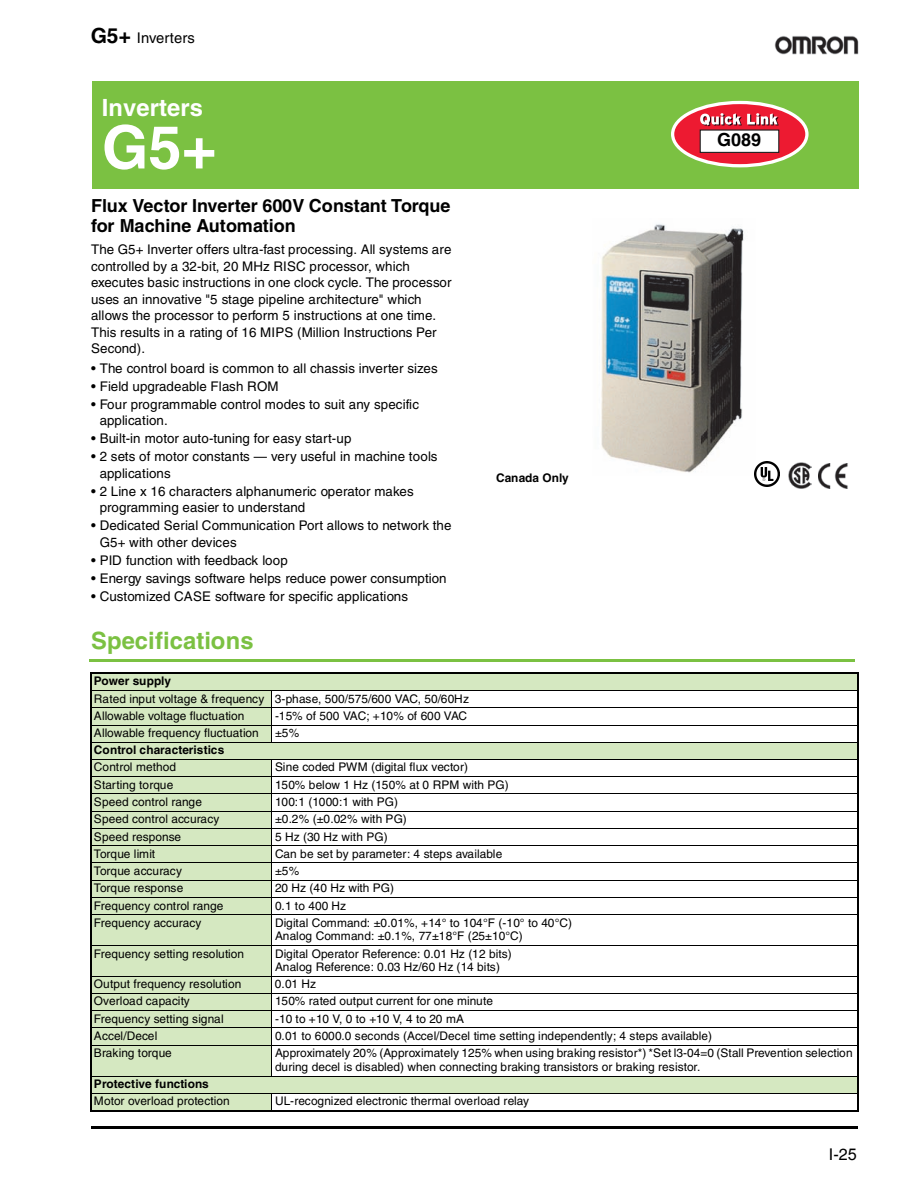
<style>
.page{position:relative;width:918px;height:1188px;background:#fff}
.page>*{position:absolute;margin:0;border:0;box-sizing:border-box;transform-origin:0 0}
.t1{font:700 59.7px "Helvetica";color:#fff}
.t2{font:700 23.7px "Helvetica";letter-spacing:.005em;color:#7bc142}
.t3{font:700 23.7px "Helvetica";letter-spacing:.005em;color:#fff}
.t4{font:700 18px/19.5px "Helvetica";letter-spacing:.005em;color:#000}
.t5{font:16.2px "Helvetica";color:#000}
.t6{font:14.7px "Helvetica";letter-spacing:.005em;color:#000}
.t7{font:13.35px/16.5px "Helvetica";letter-spacing:.01em;color:#000}
.t8{font:11.85px/13.4px "Helvetica";color:#000}
.t9{font:700 11.85px "Helvetica";letter-spacing:-.005em;color:#000}
.t10{font:11.85px "Helvetica";letter-spacing:.02em;color:#000}
.s1{font-weight:700;font-size:20.85px}
.s2{font-family:"Arial"}
</style>
<div class="page">
<hr style="left:91px;top:1126px;width:766px;height:3px;background:#000">
<img style="left:775px;top:36px;width:84px;height:19px">
<div style="left:93px;top:81px;width:766px;height:108px;background:#7bc142"></div>
<svg style="left:671px;top:101px;width:138px;height:66px"></svg>
<div style="left:700px;top:130px;width:79px;height:22px;background:#fff"></div>
<div style="left:700px;top:129px;width:79px;height:24px;border:1px solid #231f20"></div>
<img style="left:601px;top:224px;width:143px;height:249px">
<img style="left:819px;top:463px;width:29px;height:26px">
<img style="left:754px;top:461px;width:26px;height:26px">
<img style="left:788px;top:463px;width:23px;height:26px">
<svg style="left:89px;top:659px;width:766px;height:3px"></svg>
<hr style="left:89px;top:660px;width:765px;height:2px;background:#7bc142">
<div style="left:91px;top:673px;width:767px;height:17px;background:#d5e8c1"></div>
<div style="left:91px;top:690px;width:181px;height:18px;background:#d5e8c1"></div>
<div style="left:91px;top:708px;width:181px;height:17px;background:#d5e8c1"></div>
<div style="left:91px;top:725px;width:181px;height:17px;background:#d5e8c1"></div>
<div style="left:91px;top:742px;width:767px;height:18px;background:#d5e8c1"></div>
<div style="left:91px;top:760px;width:181px;height:17px;background:#d5e8c1"></div>
<div style="left:91px;top:777px;width:181px;height:17px;background:#d5e8c1"></div>
<div style="left:91px;top:794px;width:181px;height:17px;background:#d5e8c1"></div>
<div style="left:91px;top:811px;width:181px;height:17px;background:#d5e8c1"></div>
<div style="left:91px;top:828px;width:181px;height:18px;background:#d5e8c1"></div>
<div style="left:91px;top:846px;width:181px;height:17px;background:#d5e8c1"></div>
<div style="left:91px;top:863px;width:181px;height:17px;background:#d5e8c1"></div>
<div style="left:91px;top:880px;width:181px;height:17px;background:#d5e8c1"></div>
<div style="left:91px;top:897px;width:181px;height:18px;background:#d5e8c1"></div>
<div style="left:91px;top:915px;width:181px;height:30px;background:#d5e8c1"></div>
<div style="left:91px;top:945px;width:181px;height:31px;background:#d5e8c1"></div>
<div style="left:91px;top:976px;width:181px;height:18px;background:#d5e8c1"></div>
<div style="left:91px;top:994px;width:181px;height:17px;background:#d5e8c1"></div>
<div style="left:91px;top:1011px;width:181px;height:17px;background:#d5e8c1"></div>
<div style="left:91px;top:1028px;width:181px;height:17px;background:#d5e8c1"></div>
<div style="left:91px;top:1045px;width:181px;height:31px;background:#d5e8c1"></div>
<div style="left:91px;top:1076px;width:767px;height:17px;background:#d5e8c1"></div>
<div style="left:91px;top:1093px;width:181px;height:18px;background:#d5e8c1"></div>
<hr style="left:90px;top:674px;width:2px;height:436px;background:#000">
<hr style="left:271px;top:690px;width:1px;height:53px;background:#000">
<hr style="left:271px;top:759px;width:1px;height:317px;background:#000">
<svg style="left:271px;top:1094px;width:1px;height:16px"></svg>
<hr style="left:858px;top:674px;width:1px;height:436px;background:#000">
<hr style="left:90px;top:672px;width:769px;height:2px;background:#000">
<hr style="left:90px;top:690px;width:769px;height:1px;background:#000">
<hr style="left:90px;top:707px;width:769px;height:1px;background:#000">
<hr style="left:90px;top:725px;width:769px;height:1px;background:#000">
<hr style="left:90px;top:742px;width:769px;height:1px;background:#000">
<hr style="left:90px;top:759px;width:769px;height:1px;background:#000">
<hr style="left:90px;top:777px;width:769px;height:1px;background:#000">
<hr style="left:90px;top:793px;width:769px;height:1px;background:#000">
<hr style="left:90px;top:811px;width:769px;height:1px;background:#000">
<hr style="left:90px;top:828px;width:769px;height:1px;background:#000">
<hr style="left:90px;top:845px;width:769px;height:1px;background:#000">
<hr style="left:90px;top:863px;width:769px;height:1px;background:#000">
<hr style="left:90px;top:880px;width:769px;height:1px;background:#000">
<hr style="left:90px;top:897px;width:769px;height:1px;background:#000">
<hr style="left:90px;top:914px;width:769px;height:1px;background:#000">
<hr style="left:90px;top:945px;width:769px;height:1px;background:#000">
<hr style="left:90px;top:976px;width:769px;height:1px;background:#000">
<hr style="left:90px;top:993px;width:769px;height:1px;background:#000">
<hr style="left:90px;top:1011px;width:769px;height:1px;background:#000">
<hr style="left:90px;top:1027px;width:769px;height:1px;background:#000">
<hr style="left:90px;top:1045px;width:769px;height:1px;background:#000">
<hr style="left:90px;top:1076px;width:769px;height:1px;background:#000">
<hr style="left:90px;top:1093px;width:769px;height:1px;background:#000">
<hr style="left:90px;top:1110px;width:769px;height:1px;background:#000">
<p class="t6" style="left:91px;top:33px;width:106px"><span class="s1">G5+</span> Inverters</p>
<h2 class="t3" style="left:102px;top:99px;width:103px">Inverters</h2>
<h1 class="t1" style="left:102px;top:126px;width:116px">G5+</h1>
<h3 class="t4" style="left:717px;top:132px;width:46px">G089</h3>
<h3 class="t4" style="left:91px;top:198px;width:361px">Flux Vector Inverter 600V Constant Torque for Machine Automation</h3>
<p class="t7" style="left:91px;top:242px;width:362px">The G5+ Inverter offers ultra-fast processing. All systems are controlled by a 32-bit, 20 MHz RISC processor, which executes basic instructions in one clock cycle. The processor uses an innovative "5 stage pipeline architecture" which allows the processor to perform 5 instructions at one time.<br>This results in a rating of 16 MIPS (Million Instructions Per Second).</p>
<p class="t7" style="left:91px;top:361px;width:348px">• The control board is common to all chassis inverter sizes</p>
<p class="t7" style="left:91px;top:379px;width:189px">• Field upgradeable Flash ROM</p>
<p class="t7" style="left:100px;top:397px;width:321px;text-indent:-9px">• Four programmable control modes to suit any specific application.</p>
<p class="t7" style="left:91px;top:431px;width:262px">• Built-in motor auto-tuning for easy start-up</p>
<p class="t7" style="left:100px;top:449px;width:339px;text-indent:-9px">• 2 sets of motor constants — very useful in machine tools applications</p>
<p class="t7" style="left:100px;top:484px;width:316px;text-indent:-9px">• 2 Line x 16 characters alphanumeric operator makes programming easier to understand</p>
<p class="t7" style="left:100px;top:519px;width:353px;text-indent:-9px">• Dedicated Serial Communication Port allows to network the<br>G5+ with other devices</p>
<p class="t7" style="left:91px;top:553px;width:198px">• PID function with feedback loop</p>
<p class="t7" style="left:91px;top:571px;width:357px">• Energy savings software helps reduce power consumption</p>
<p class="t7" style="left:91px;top:589px;width:319px">• Customized CASE software for specific applications</p>
<h2 class="t2" style="left:91px;top:632px;width:164px">Specifications</h2>
<p class="t9" style="left:94px;top:677px;width:79px">Power supply</p>
<p class="t8" style="left:94px;top:691px;width:377px;line-height:17.2px">Rated input voltage &amp; frequency 3-phase, 500/575/600 VAC, 50/60Hz<br>Allowable voltage fluctuation</p>
<p class="t8" style="left:275px;top:710px;width:194px">-15% of 500 VAC; +10% of 600 VAC</p>
<p class="t9" style="left:496px;top:474px;width:74px">Canada Only</p>
<p class="t8" style="left:94px;top:727px;width:166px">Allowable frequency fluctuation</p>
<p class="t8" style="left:275px;top:727px;width:26px">±5%</p>
<p class="t9" style="left:94px;top:746px;width:132px">Control characteristics</p>
<p class="t8" style="left:94px;top:762px;width:84px">Control method</p>
<p class="t8" style="left:275px;top:762px;width:194px">Sine coded PWM (digital flux vector)</p>
<p class="t8" style="left:94px;top:779px;width:81px">Starting torque</p>
<p class="t8" style="left:275px;top:779px;width:235px">150% below 1 Hz (150% at 0 RPM with PG)</p>
<p class="t8" style="left:94px;top:796px;width:110px">Speed control range</p>
<p class="t8" style="left:275px;top:796px;width:125px">100:1 (1000:1 with PG)</p>
<p class="t10" style="left:94px;top:815px;width:127px">Speed control accuracy</p>
<p class="t8" style="left:275px;top:814px;width:133px">±0.2% (±0.02% with PG)</p>
<p class="t8" style="left:94px;top:831px;width:89px">Speed response</p>
<p class="t8" style="left:275px;top:831px;width:114px">5 Hz (30 Hz with PG)</p>
<p class="t8" style="left:94px;top:848px;width:63px">Torque limit</p>
<p class="t8" style="left:275px;top:848px;width:229px">Can be set by parameter: 4 steps available</p>
<p class="t8" style="left:94px;top:865px;width:90px">Torque accuracy</p>
<p class="t8" style="left:275px;top:865px;width:26px">±5%</p>
<p class="t8" style="left:94px;top:883px;width:91px">Torque response</p>
<p class="t8" style="left:275px;top:883px;width:121px">20 Hz (40 Hz with PG)</p>
<p class="t8" style="left:94px;top:900px;width:131px">Frequency control range</p>
<p class="t8" style="left:275px;top:900px;width:73px">0.1 to 400 Hz</p>
<p class="t8" style="left:94px;top:917px;width:109px">Frequency accuracy</p>
<p class="t8" style="left:275px;top:917px;width:299px">Digital Command: ±0.01%, +14° to 104°F (-10° to 40°C)<br>Analog Command: ±0.1%, 77±18°F (25±10°C)</p>
<p class="t8" style="left:94px;top:948px;width:152px">Frequency setting resolution</p>
<p class="t8" style="left:275px;top:948px;width:238px">Digital Operator Reference: 0.01 Hz (12 bits)<br>Analog Reference: 0.03 Hz/60 Hz (14 bits)</p>
<p class="t8" style="left:94px;top:978px;width:149px">Output frequency resolution</p>
<p class="t8" style="left:275px;top:978px;width:43px">0.01 Hz</p>
<p class="t8" style="left:94px;top:996px;width:97px">Overload capacity</p>
<p class="t8" style="left:275px;top:996px;width:219px">150% rated output current for one minute</p>
<p class="t8" style="left:94px;top:1013px;width:131px">Frequency setting signal</p>
<p class="t8" style="left:275px;top:1013px;width:190px">-10 to +10 V, 0 to +10 V, 4 to 20 mA</p>
<p class="t8" style="left:94px;top:1030px;width:65px">Accel/Decel</p>
<p class="t8" style="left:275px;top:1030px;width:438px">0.01 to 6000.0 seconds (Accel/Decel time setting independently; 4 steps available)</p>
<p class="t8" style="left:94px;top:1048px;width:79px">Braking torque</p>
<p class="t8" style="left:275px;top:1047px;width:579px">Approximately 20% (Approximately 125% when using braking resistor*) *Set l3-04=0 (Stall Prevention selection during decel is disabled) when connecting braking transistors or braking resistor.</p>
<p class="t9" style="left:94px;top:1080px;width:116px">Protective functions</p>
<p class="t8" style="left:94px;top:1095px;width:137px">Motor overload protection</p>
<p class="t8" style="left:275px;top:1095px;width:256px">UL-recognized electronic thermal overload relay</p>
<h3 class="t5" style="left:829px;top:1148px;width:30px">I-2<span class="s2">5</span></h3>
</div>
